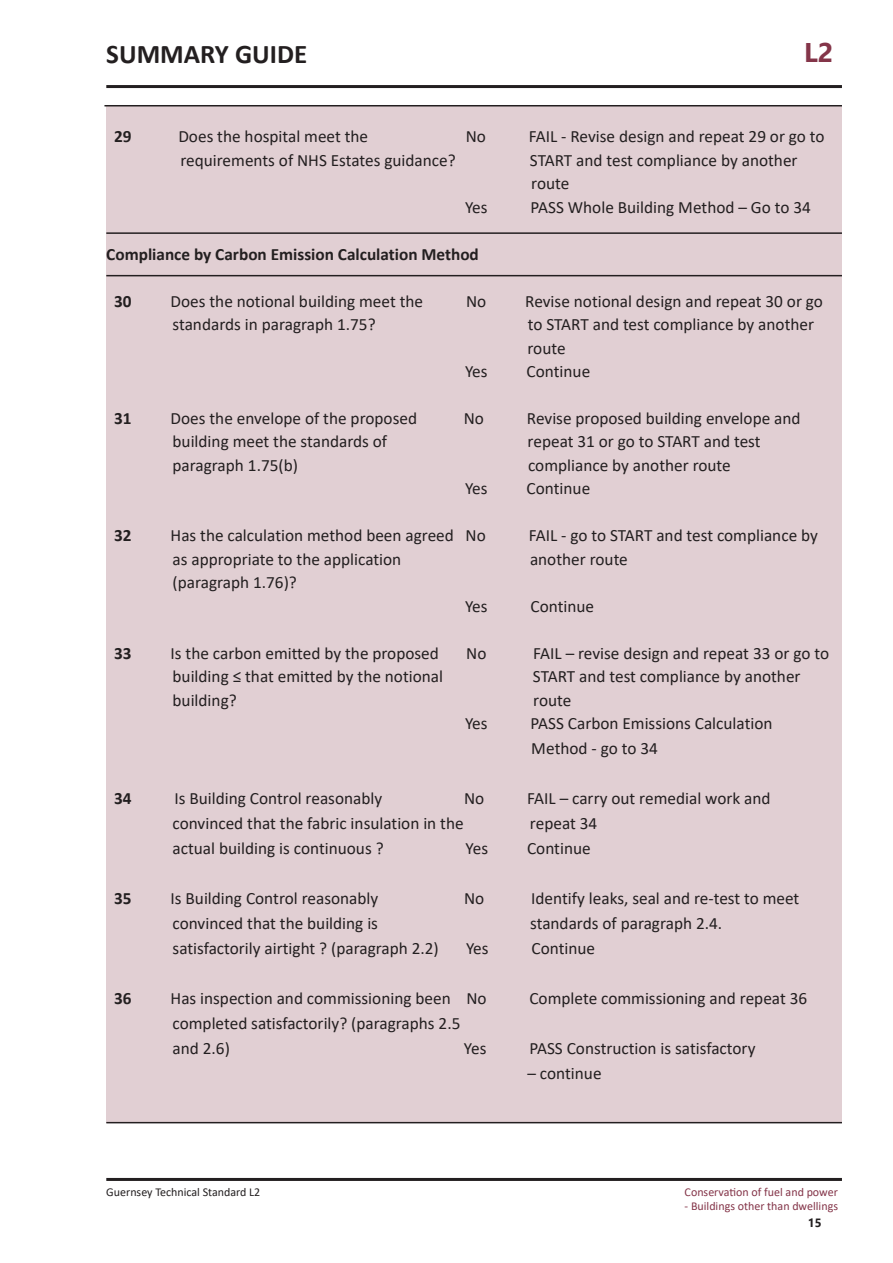
<style>
.page{position:relative;width:893px;height:1263px;background:#fff}
.page>*{position:absolute;margin:0;border:0;box-sizing:border-box;transform-origin:0 0}
.t1{font:700 27px "Calibri";color:#231f20}
.t2{font:700 27px "Segoe UI";color:#843549}
.Box_1st_Indent{font:17.25px "Calibri";color:#231f20}
.Box_1st_Indent-2{font:700 17.25px "Calibri";color:#231f20}
.t3{font:12px "Calibri";color:#843549}
.t4{font:12px "Calibri";color:#231f20}
.t5{font:700 12px "Segoe UI";color:#231f20}
</style>
<div class="page">
<div style="left:106px;top:106px;width:736px;height:1017px;background:#e1cfd3"></div>
<hr style="left:106px;top:85px;width:736px;height:3px;background:#231f20">
<hr style="left:106px;top:1178px;width:736px;height:3px;background:#231f20">
<hr style="left:106px;top:232px;width:736px;height:2px;background:#231f20">
<hr style="left:106px;top:275px;width:736px;height:1px;background:#231f20">
<hr style="left:104px;top:105px;width:738px;height:1px;background:#231f20">
<hr style="left:106px;top:1122px;width:736px;height:1px;background:#231f20">
<p class="t1" style="left:106px;top:35px;width:203px">SUMMARY GUIDE</p>
<p class="t2" style="left:804px;top:27px;width:31px">L2</p>
<p class="Box_1st_Indent-2" style="left:114px;top:124px;width:19px">29</p>
<p class="Box_1st_Indent" style="left:178px;top:124px;width:191px">Does the hospital meet the</p>
<p class="Box_1st_Indent" style="left:466px;top:124px;width:22px">No</p>
<p class="Box_1st_Indent" style="left:529px;top:124px;width:297px">FAIL - Revise design and repeat 29 or go to</p>
<p class="Box_1st_Indent" style="left:180px;top:148px;width:277px">requirements of NHS Estates guidance?</p>
<p class="Box_1st_Indent" style="left:530px;top:148px;width:269px">START and test compliance by another</p>
<p class="Box_1st_Indent" style="left:531px;top:171px;width:40px">route</p>
<p class="Box_1st_Indent" style="left:465px;top:195px;width:24px">Yes</p>
<p class="Box_1st_Indent" style="left:530px;top:195px;width:282px">PASS Whole Building Method – Go to 34</p>
<p class="Box_1st_Indent-2" style="left:106px;top:242px;width:374px">Compliance by Carbon Emission Calculation Method</p>
<p class="Box_1st_Indent-2" style="left:114px;top:289px;width:19px">30</p>
<p class="Box_1st_Indent" style="left:171px;top:289px;width:254px">Does the notional building meet the</p>
<p class="Box_1st_Indent" style="left:466px;top:289px;width:22px">No</p>
<p class="Box_1st_Indent" style="left:525px;top:289px;width:299px">Revise notional design and repeat 30 or go</p>
<p class="Box_1st_Indent" style="left:173px;top:312px;width:205px">standards in paragraph 1.75?</p>
<p class="Box_1st_Indent" style="left:528px;top:312px;width:288px">to START and test compliance by another</p>
<p class="Box_1st_Indent" style="left:527px;top:336px;width:40px">route</p>
<p class="Box_1st_Indent" style="left:465px;top:359px;width:24px">Yes</p>
<p class="Box_1st_Indent" style="left:527px;top:359px;width:65px">Continue</p>
<p class="Box_1st_Indent-2" style="left:114px;top:406px;width:19px">31</p>
<p class="Box_1st_Indent" style="left:171px;top:406px;width:248px">Does the envelope of the proposed</p>
<p class="Box_1st_Indent" style="left:464px;top:406px;width:22px">No</p>
<p class="Box_1st_Indent" style="left:527px;top:406px;width:275px">Revise proposed building envelope and</p>
<p class="Box_1st_Indent" style="left:173px;top:430px;width:216px">building meet the standards of</p>
<p class="Box_1st_Indent" style="left:528px;top:430px;width:235px">repeat 31 or go to START and test</p>
<p class="Box_1st_Indent" style="left:173px;top:453px;width:127px">paragraph 1.75(b)</p>
<p class="Box_1st_Indent" style="left:528px;top:453px;width:204px">compliance by another route</p>
<p class="Box_1st_Indent" style="left:465px;top:477px;width:24px">Yes</p>
<p class="Box_1st_Indent" style="left:527px;top:477px;width:65px">Continue</p>
<p class="Box_1st_Indent-2" style="left:114px;top:523px;width:19px">32</p>
<p class="Box_1st_Indent" style="left:171px;top:524px;width:317px">Has the calculation method been agreed No</p>
<p class="Box_1st_Indent" style="left:529px;top:524px;width:291px">FAIL - go to START and test compliance by</p>
<p class="Box_1st_Indent" style="left:173px;top:547px;width:230px">as appropriate to the application</p>
<p class="Box_1st_Indent" style="left:530px;top:547px;width:99px">another route</p>
<p class="Box_1st_Indent" style="left:173px;top:571px;width:126px">(paragraph 1.76)?</p>
<p class="Box_1st_Indent" style="left:465px;top:594px;width:24px">Yes</p>
<p class="Box_1st_Indent" style="left:530px;top:594px;width:65px">Continue</p>
<p class="Box_1st_Indent-2" style="left:114px;top:641px;width:19px">33</p>
<p class="Box_1st_Indent" style="left:171px;top:641px;width:270px">Is the carbon emitted by the proposed</p>
<p class="Box_1st_Indent" style="left:466px;top:641px;width:22px">No</p>
<p class="Box_1st_Indent" style="left:533px;top:641px;width:297px">FAIL – revise design and repeat 33 or go to</p>
<p class="Box_1st_Indent" style="left:173px;top:664px;width:272px">building ≤ that emitted by the notional</p>
<p class="Box_1st_Indent" style="left:533px;top:664px;width:269px">START and test compliance by another</p>
<p class="Box_1st_Indent" style="left:173px;top:688px;width:66px">building?</p>
<p class="Box_1st_Indent" style="left:533px;top:688px;width:40px">route</p>
<p class="Box_1st_Indent" style="left:465px;top:711px;width:24px">Yes</p>
<p class="Box_1st_Indent" style="left:530px;top:711px;width:244px">PASS Carbon Emissions Calculation</p>
<p class="Box_1st_Indent" style="left:531px;top:736px;width:128px">Method - go to 34</p>
<p class="Box_1st_Indent-2" style="left:114px;top:786px;width:19px">34</p>
<p class="Box_1st_Indent" style="left:174px;top:786px;width:209px">Is Building Control reasonably</p>
<p class="Box_1st_Indent" style="left:464px;top:786px;width:22px">No</p>
<p class="Box_1st_Indent" style="left:527px;top:786px;width:245px">FAIL – carry out remedial work and</p>
<p class="Box_1st_Indent" style="left:173px;top:811px;width:293px">convinced that the fabric insulation in the</p>
<p class="Box_1st_Indent" style="left:530px;top:811px;width:69px">repeat 34</p>
<p class="Box_1st_Indent" style="left:173px;top:836px;width:213px">actual building is continuous ?</p>
<p class="Box_1st_Indent" style="left:466px;top:836px;width:24px">Yes</p>
<p class="Box_1st_Indent" style="left:527px;top:836px;width:65px">Continue</p>
<p class="Box_1st_Indent-2" style="left:114px;top:886px;width:19px">35</p>
<p class="Box_1st_Indent" style="left:171px;top:886px;width:209px">Is Building Control reasonably</p>
<p class="Box_1st_Indent" style="left:464px;top:886px;width:22px">No</p>
<p class="Box_1st_Indent" style="left:531px;top:886px;width:270px">Identify leaks, seal and re-test to meet</p>
<p class="Box_1st_Indent" style="left:173px;top:911px;width:207px">convinced that the building is</p>
<p class="Box_1st_Indent" style="left:530px;top:911px;width:194px">standards of paragraph 2.4.</p>
<p class="Box_1st_Indent" style="left:173px;top:936px;width:268px">satisfactorily airtight ? (paragraph 2.2)</p>
<p class="Box_1st_Indent" style="left:466px;top:936px;width:24px">Yes</p>
<p class="Box_1st_Indent" style="left:531px;top:936px;width:65px">Continue</p>
<p class="Box_1st_Indent-2" style="left:114px;top:986px;width:19px">36</p>
<p class="Box_1st_Indent" style="left:171px;top:986px;width:317px">Has inspection and commissioning been No</p>
<p class="Box_1st_Indent" style="left:529px;top:986px;width:279px">Complete commissioning and repeat 36</p>
<p class="Box_1st_Indent" style="left:173px;top:1011px;width:289px">completed satisfactorily? (paragraphs 2.5</p>
<p class="Box_1st_Indent" style="left:173px;top:1036px;width:59px">and 2.6)</p>
<p class="Box_1st_Indent" style="left:464px;top:1036px;width:24px">Yes</p>
<p class="Box_1st_Indent" style="left:529px;top:1036px;width:228px">PASS Construction is satisfactory</p>
<p class="Box_1st_Indent" style="left:527px;top:1061px;width:76px">– continue</p>
<p class="t4" style="left:106px;top:1184px;width:156px">Guernsey Technical Standard L2</p>
<p class="t3" style="left:685px;top:1184px;width:155px">Conservation of fuel and power</p>
<p class="t3" style="left:685px;top:1198px;width:155px">- Buildings other than dwellings</p>
<p class="t5" style="left:808px;top:1211px;width:15px">15</p>
</div>
